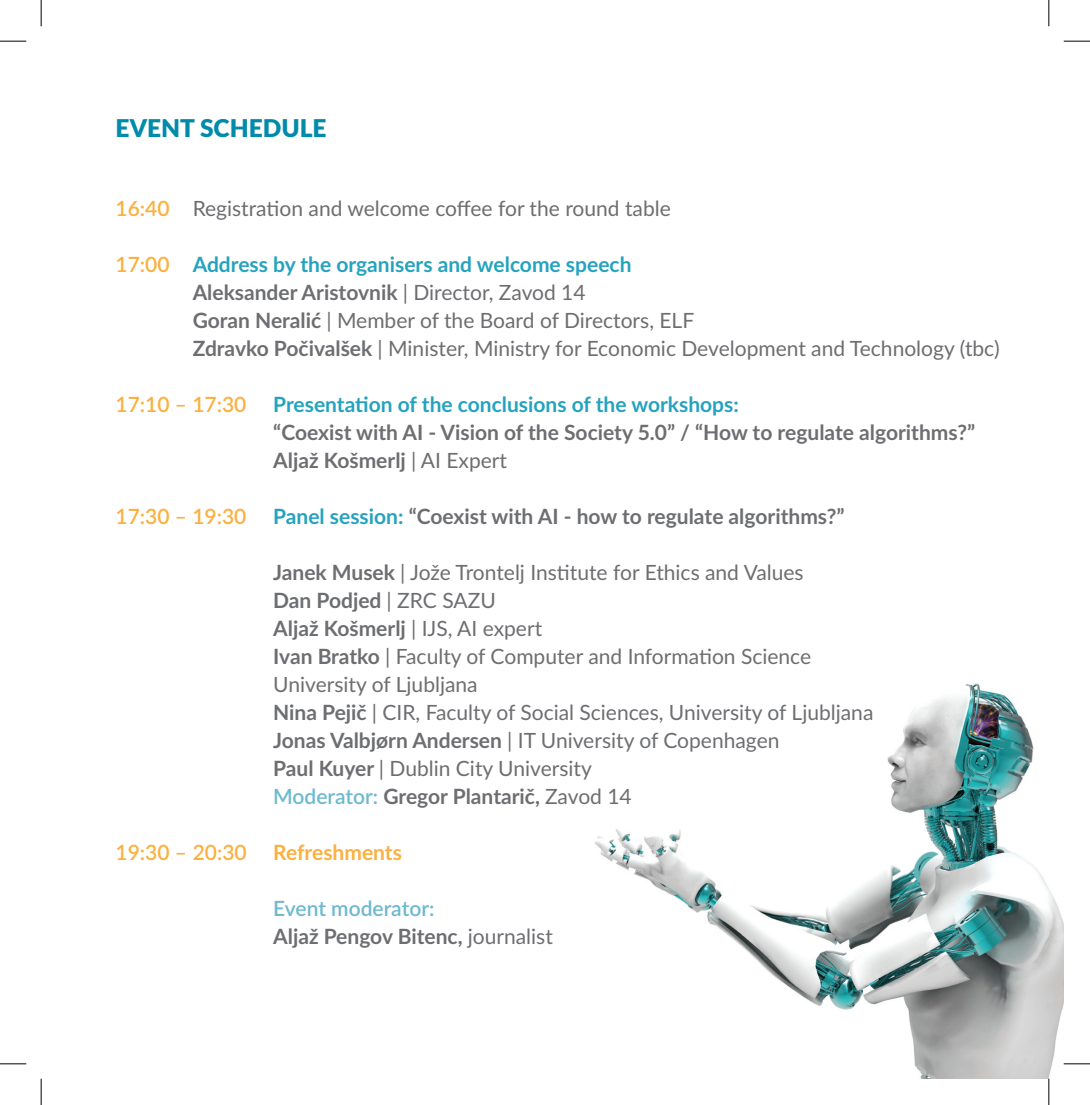
<style>
.page{position:relative;width:1090px;height:1105px;background:#fff}
.page>*{position:absolute;margin:0;border:0;box-sizing:border-box;transform-origin:0 0}
.t1{font:900 24.5px "Lato";color:#008bab}
.t2{font:21px/28px "Lato";color:#6d6e71}
.t3{font:700 21px/28px "Lato";color:#6d6e71}
.t4{font:700 21px "Lato";color:#25a3be}
.t5{font:600 21px "Lato";color:#fbb03f}
.t6{font:700 21px "Lato";color:#fbb03f}
.s1{font-weight:600;color:#fbb03f}
.s2{font-weight:700;color:#25a3be}
.s3{font-weight:700}
.s4{font-weight:400}
.s5{color:#25a3be}
.s6{font-weight:600;color:#6db9ce}
</style>
<div class="page">
<img style="left:594px;top:683px;width:469px;height:395px">
<svg style="left:0;top:41px;width:26px;height:1px"></svg>
<svg style="left:1063px;top:41px;width:26px;height:1px"></svg>
<svg style="left:0;top:1063px;width:26px;height:1px"></svg>
<svg style="left:1063px;top:1063px;width:26px;height:1px"></svg>
<svg style="left:41px;top:0;width:1px;height:26px"></svg>
<svg style="left:41px;top:1078px;width:1px;height:26px"></svg>
<svg style="left:1048px;top:0;width:1px;height:26px"></svg>
<svg style="left:1048px;top:1078px;width:1px;height:26px"></svg>
<p class="t1" style="left:116px;top:114px;width:212px">EVENT SCHEDULE</p>
<p class="t2" style="left:116px;top:193px;width:556px"><span class="s1">16:40</span> Registration and welcome coffee for the round table</p>
<p class="t2" style="left:193px;top:249px;width:808px;text-indent:-77px"><span class="s1">17:00</span> <span class="s2">Address by the organisers and welcome speech<br></span><span class="s3">Aleksander Aristovnik</span> | Director, Zavod 14<br><span class="s3">Goran Neralić</span> | Member of the Board of Directors, ELF<br><span class="s3">Zdravko Počivalšek</span> | Minister, Ministry for Economic Development and Technology (tbc)</p>
<p class="t5" style="left:116px;top:389px;width:132px">17:10 – 17:30</p>
<p class="t4" style="left:273px;top:388px;width:467px">Presentation of the conclusions of the workshops:</p>
<p class="t3" style="left:273px;top:419px;width:703px">“Coexist with AI - Vision of the Society 5.0” / “How to regulate algorithms?”<br>Aljaž Košmerlj <span class="s4">| AI Expert</span></p>
<p class="t5" style="left:116px;top:501px;width:132px">17:30 – 19:30</p>
<p class="t3" style="left:273px;top:503px;width:572px"><span class="s5">Panel session:</span> “Coexist with AI - how to regulate algorithms?”</p>
<p class="t2" style="left:273px;top:557px;width:601px"><span class="s3">Janek Musek</span> | Jože Trontelj Institute for Ethics and Values<br><span class="s3">Dan Podjed</span> | ZRC SAZU<br><span class="s3">Aljaž Košmerlj</span> | IJS, AI expert<br><span class="s3">Ivan Bratko</span> | Faculty of Computer and Information Science University of Ljubljana<br><span class="s3">Nina Pejič</span> | CIR, Faculty of Social Sciences, University of Ljubljana <span class="s3">Jonas Valbjørn Andersen</span> | IT University of Copenhagen<br><span class="s3">Paul Kuyer</span> | Dublin City University<br><span class="s6">Moderator:</span> <span class="s3">Gregor Plantarič,</span> Zavod 14</p>
<p class="t5" style="left:116px;top:837px;width:133px">19:30 – 20:30</p>
<p class="t6" style="left:273px;top:843px;width:130px">Refreshments</p>
<p class="t3" style="left:273px;top:893px;width:281px"><span class="s6">Event moderator:<br></span>Aljaž Pengov Bitenc, <span class="s4">journalist</span></p>
</div>
